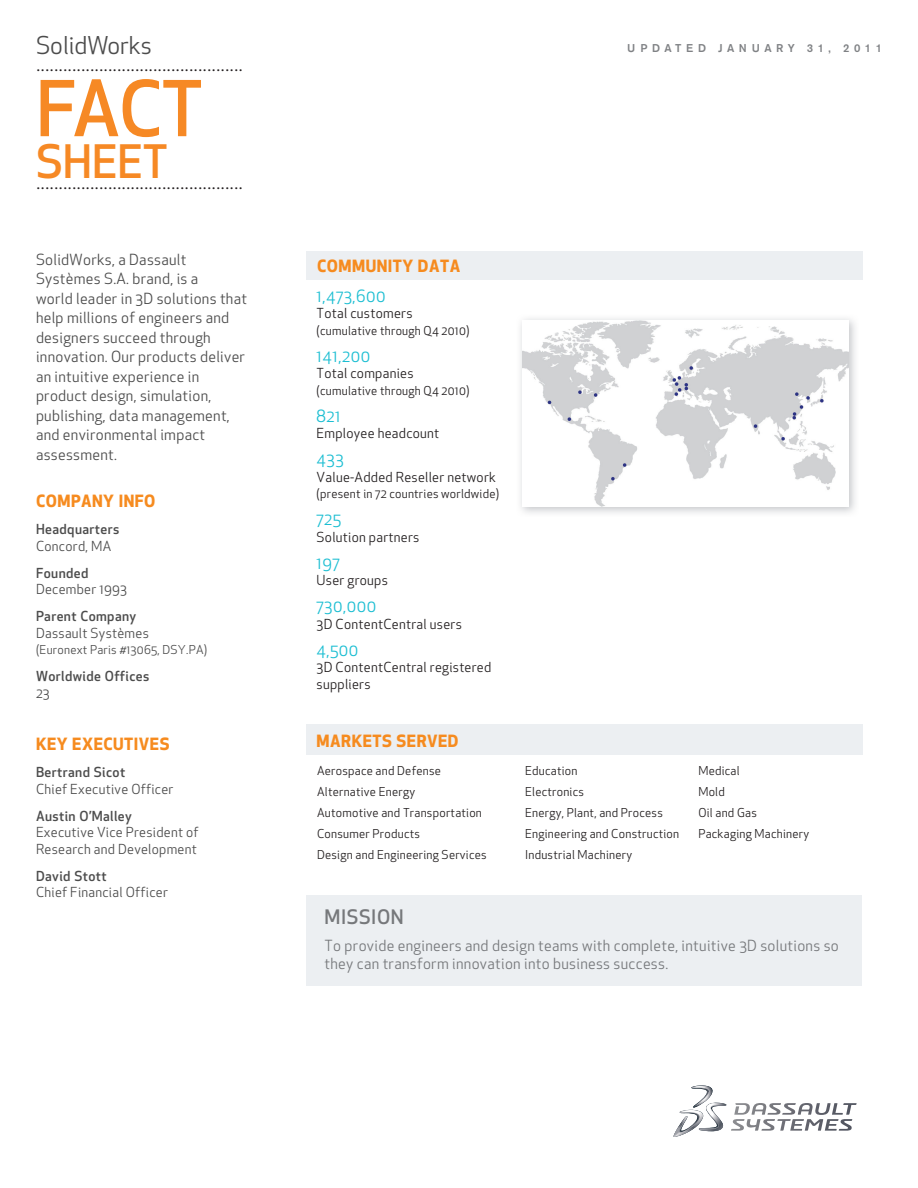
<style>
.page{position:relative;width:918px;height:1188px;background:#fff}
.page>*{position:absolute;margin:0;border:0;box-sizing:border-box;transform-origin:0 0}
.t1{font:500 75px "Apex New";color:#f68925}
.t2{font:500 45px "Apex New";color:#f68925}
.t3{font:24px "Apex New";color:#4c4c4c}
.t4{font:500 19.5px "Apex New";letter-spacing:.03em;color:#76787b}
.t5{font:18px "Times";color:#231f20}
.t6{font:700 16.5px "Apex New";letter-spacing:.03em;color:#f68b1f}
.t7{font:16.5px "Apex New";letter-spacing:.03em;color:#1cbed2}
.t8{font:15px/19.5px "Apex New";letter-spacing:.02em;color:#4c4c4c}
.t9{font:15px/18px "Apex New";letter-spacing:.02em;color:#76787b}
.t10{font:13.5px/16.5px "Apex New";letter-spacing:.02em;color:#231f20}
.t11{font:13.5px/16.5px "Apex New";letter-spacing:.02em;color:#4c4c4c}
.t12{font:500 13.5px "Apex New";letter-spacing:.03em;color:#4c4c4c}
.t13{font:12px/21px "Apex New";letter-spacing:.02em;color:#231f20}
.t14{font:12px "Apex New";letter-spacing:.02em;color:#4c4c4c}
.t15{font:500 11.25px "Akzidenz Grotesk BE";letter-spacing:.4em;color:#808285}
</style>
<div class="page">
<div style="left:306px;top:251px;width:556px;height:28px;background:#eceff2"></div>
<div style="left:306px;top:725px;width:556px;height:30px;background:#eceff2"></div>
<div style="left:307px;top:895px;width:555px;height:90px;background:#eceff2"></div>
<img style="left:522px;top:321px;width:326px;height:185px">
<svg style="left:734px;top:1103px;width:123px;height:28px"></svg>
<svg style="left:673px;top:1085px;width:54px;height:52px"></svg>
<h3 class="t3" style="left:36px;top:30px;width:117px">SolidWorks</h3>
<h3 class="t5" style="left:36px;top:55px;width:208px">..............................................</h3>
<h1 class="t1" style="left:36px;top:59px;width:169px">FACT</h1>
<h2 class="t2" style="left:36px;top:132px;width:133px">SHEET</h2>
<h3 class="t5" style="left:36px;top:173px;width:208px">..............................................</h3>
<p class="t8" style="left:36px;top:250px;width:213px">SolidWorks, a Dassault<br>Systèmes S.A. brand, is a<br>world leader in 3D solutions that help millions of engineers and designers succeed through innovation. Our products deliver an intuitive experience in product design, simulation, publishing, data management, and environmental impact assessment.</p>
<h3 class="t6" style="left:36px;top:489px;width:121px">COMPANY INFO</h3>
<p class="t12" style="left:36px;top:520px;width:85px">Headquarters</p>
<p class="t11" style="left:36px;top:538px;width:77px">Concord, MA</p>
<p class="t12" style="left:36px;top:564px;width:54px">Founded</p>
<p class="t11" style="left:36px;top:581px;width:92px">December 1993</p>
<p class="t12" style="left:36px;top:607px;width:102px">Parent Company</p>
<p class="t11" style="left:36px;top:625px;width:114px">Dassault Systèmes</p>
<p class="t14" style="left:36px;top:642px;width:173px">(Euronext Paris #13065, DSY.PA)</p>
<p class="t12" style="left:36px;top:667px;width:115px">Worldwide Offices</p>
<p class="t11" style="left:36px;top:685px;width:15px">23</p>
<h3 class="t6" style="left:36px;top:732px;width:135px">KEY EXECUTIVES</h3>
<p class="t12" style="left:36px;top:763px;width:91px">Bertrand Sicot</p>
<p class="t11" style="left:36px;top:781px;width:139px">Chief Executive Officer</p>
<p class="t12" style="left:36px;top:807px;width:98px">Austin O’Malley</p>
<p class="t11" style="left:36px;top:824px;width:164px">Executive Vice President of<br>Research and Development</p>
<p class="t12" style="left:36px;top:867px;width:72px">David Stott</p>
<p class="t11" style="left:36px;top:884px;width:133px">Chief Financial Officer</p>
<h3 class="t6" style="left:317px;top:254px;width:145px">COMMUNITY DATA</h3>
<h3 class="t7" style="left:317px;top:285px;width:71px">1,473,600</h3>
<p class="t10" style="left:317px;top:305px;width:97px">Total customers</p>
<p class="t13" style="left:317px;top:320px;width:154px">(cumulative through Q4 2010)</p>
<h3 class="t7" style="left:317px;top:345px;width:55px">141,200</h3>
<p class="t10" style="left:317px;top:365px;width:98px">Total companies</p>
<p class="t13" style="left:317px;top:380px;width:154px">(cumulative through Q4 2010)</p>
<h3 class="t7" style="left:317px;top:405px;width:26px">821</h3>
<p class="t10" style="left:317px;top:425px;width:124px">Employee headcount</p>
<h3 class="t7" style="left:317px;top:449px;width:29px">433</h3>
<p class="t10" style="left:317px;top:469px;width:181px">Value-Added Reseller network</p>
<p class="t13" style="left:317px;top:483px;width:184px">(present in 72 countries worldwide)</p>
<h3 class="t7" style="left:317px;top:509px;width:26px">725</h3>
<p class="t10" style="left:317px;top:529px;width:104px">Solution partners</p>
<h3 class="t7" style="left:317px;top:552px;width:25px">197</h3>
<p class="t10" style="left:317px;top:572px;width:73px">User groups</p>
<h3 class="t7" style="left:317px;top:596px;width:61px">730,000</h3>
<p class="t10" style="left:317px;top:616px;width:147px">3D ContentCentral users</p>
<h3 class="t7" style="left:317px;top:639px;width:43px">4,500</h3>
<p class="t10" style="left:317px;top:659px;width:176px">3D ContentCentral registered suppliers</p>
<h3 class="t6" style="left:317px;top:729px;width:143px">MARKETS SERVED</h3>
<p class="t15" style="left:627px;top:41px;width:256px">UPDATED JANUARY 31, 2011</p>
<p class="t13" style="left:317px;top:760px;width:171px">Aerospace and Defense<br>Alternative Energy<br>Automotive and Transportation<br>Consumer Products<br>Design and Engineering Services</p>
<p class="t13" style="left:525px;top:760px;width:156px">Education<br>Electronics<br>Energy, Plant, and Process<br>Engineering and Construction<br>Industrial Machinery</p>
<p class="t13" style="left:698px;top:760px;width:112px">Medical<br>Mold<br>Oil and Gas<br>Packaging Machinery</p>
<h3 class="t4" style="left:325px;top:904px;width:81px">MISSION</h3>
<p class="t9" style="left:325px;top:936px;width:516px">To provide engineers and design teams with complete, intuitive 3D solutions so they can transform innovation into business success.</p>
</div>
